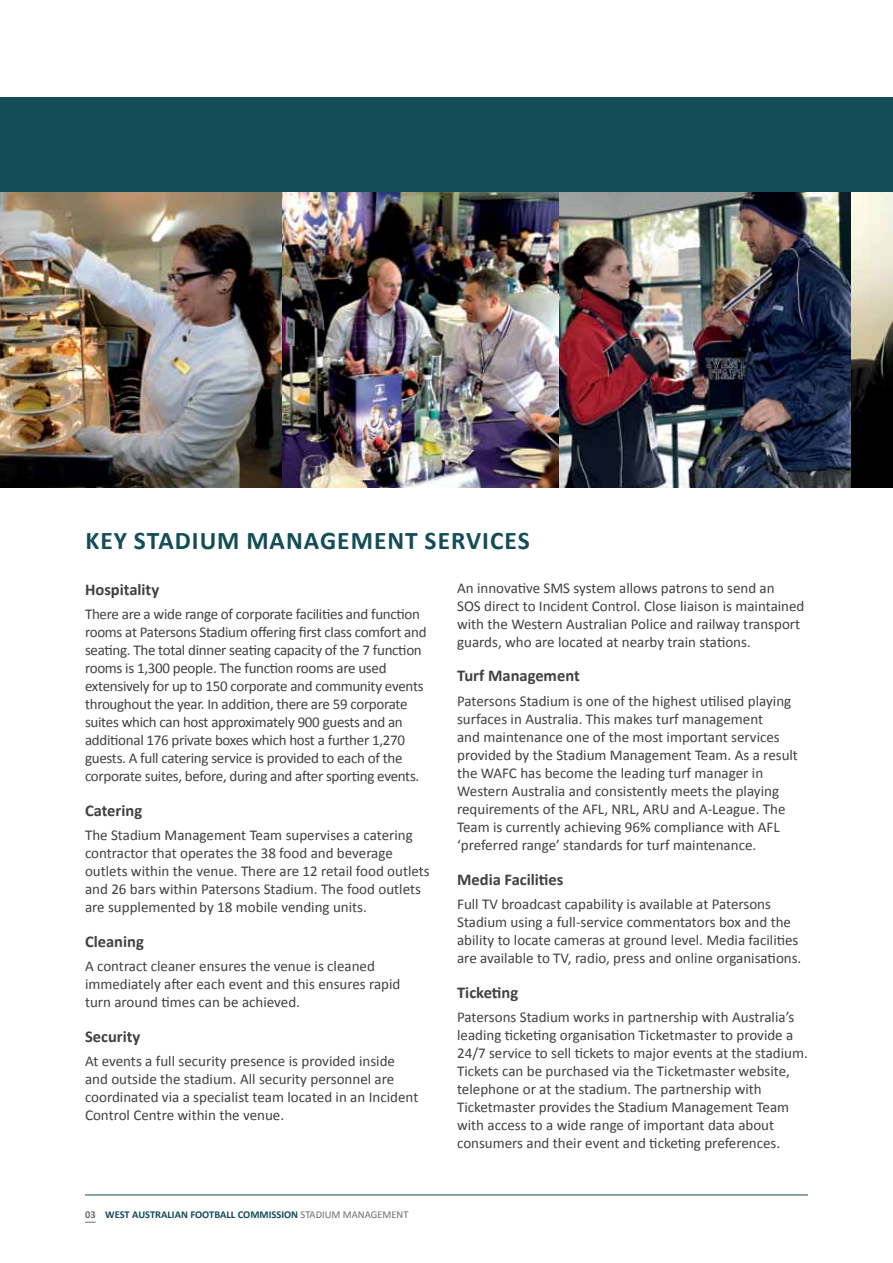
<style>
.page{position:relative;width:893px;height:1263px;background:#fff}
.page>*{position:absolute;margin:0;border:0;box-sizing:border-box;transform-origin:0 0}
.t1{font:700 25.5px "Calibri";color:#134d57}
.t2{font:700 16.5px "Calibri";color:#414042}
.t3{font:15px/18px "Calibri";color:#414042}
.t4{font:15px/18px "Calibri";letter-spacing:-.02em;color:#414042}
.t5{font:700 10.5px "Calibri";color:#134d57}
.s1{color:#6d6e71}
.s2{font-weight:400;color:#6d6e71}
</style>
<div class="page">
<div style="left:0;top:97px;width:893px;height:95px;background:#134d57"></div>
<hr style="left:85px;top:1194px;width:723px;height:1px;background:#134d57">
<img style="left:281px;top:192px;width:278px;height:296px">
<img style="left:0;top:192px;width:281px;height:296px">
<img style="left:850px;top:192px;width:43px;height:296px">
<img style="left:559px;top:192px;width:291px;height:296px">
<h1 class="t1" style="left:86px;top:524px;width:65px">Ke y stadium</h1>
<h1 class="t1" style="left:246px;top:524px;width:18px">management</h1>
<h1 class="t1" style="left:425px;top:524px;width:14px">services</h1>
<p class="t2" style="left:85px;top:578px;width:76px">Hospitality</p>
<p class="t4" style="left:85px;top:605px;width:343px">There are a wide range of corporate facilities and function rooms at Patersons Stadium offering first class comfort and seating. The total dinner seating capacity of the 7 function rooms is 1,300 people. The function rooms are used extensively for up to 150 corporate and community events throughout the year. In addition, there are 59 corporate suites which can host approximately 900 guests and an additional 176 private boxes which host a further 1,270 guests. A full catering service is provided to each of the corporate suites, before, during and after sporting events.</p>
<p class="t2" style="left:85px;top:800px;width:59px">Catering</p>
<p class="t3" style="left:85px;top:826px;width:346px">The Stadium Management Team supervises a catering contractor that operates the 38 food and beverage outlets within the venue. There are 12 retail food outlets and 26 bars within Patersons Stadium. The food outlets are supplemented by 18 mobile vending units.</p>
<p class="t2" style="left:85px;top:931px;width:60px">Cleaning</p>
<p class="t3" style="left:85px;top:957px;width:317px">A contract cleaner ensures the venue is cleaned immediately after each event and this ensures rapid turn around times can be achieved.</p>
<p class="t2" style="left:85px;top:1026px;width:57px">Security</p>
<p class="t3" style="left:85px;top:1052px;width:335px">At events a full security presence is provided inside and outside the stadium. All security personnel are coordinated via a specialist team located in an Incident Control Centre within the venue.</p>
<p class="t3" style="left:457px;top:579px;width:349px">An innovative SMS system allows patrons to send an<br>SOS direct to Incident Control. Close liaison is maintained with the Western Australian Police and railway transport guards, who are located at nearby train stations.</p>
<p class="t2" style="left:457px;top:665px;width:124px">Turf Management</p>
<p class="t3" style="left:457px;top:692px;width:342px">Patersons Stadium is one of the highest utilised playing surfaces in Australia. This makes turf management<br>and maintenance one of the most important services provided by the Stadium Management Team. As a result the WAFC has become the leading turf manager in Western Australia and consistently meets the playing requirements of the AFL, NRL, ARU and A-League. The Team is currently achieving 96% compliance with AFL ‘preferred range’ standards for turf maintenance.</p>
<p class="t2" style="left:457px;top:868px;width:108px">Media Facilities</p>
<p class="t3" style="left:457px;top:895px;width:346px">Full TV broadcast capability is available at Patersons Stadium using a full-service commentators box and the ability to locate cameras at ground level. Media facilities are available to TV, radio, press and online organisations.</p>
<p class="t2" style="left:457px;top:981px;width:63px">Ticketing</p>
<p class="t3" style="left:457px;top:1008px;width:352px">Patersons Stadium works in partnership with Australia’s leading ticketing organisation Ticketmaster to provide a 24/7 service to sell tickets to major events at the stadium.<br>Tickets can be purchased via the Ticketmaster website, telephone or at the stadium. The partnership with Ticketmaster provides the Stadium Management Team with access to a wide range of important data about consumers and their event and ticketing preferences.</p>
<p class="t5" style="left:85px;top:1207px;width:325px"><span class="s1">03</span> WEST AUSTRALIAN FOOTBALL COMMISSION <span class="s2">STADIUM MANAGEMENT</span></p>
</div>
